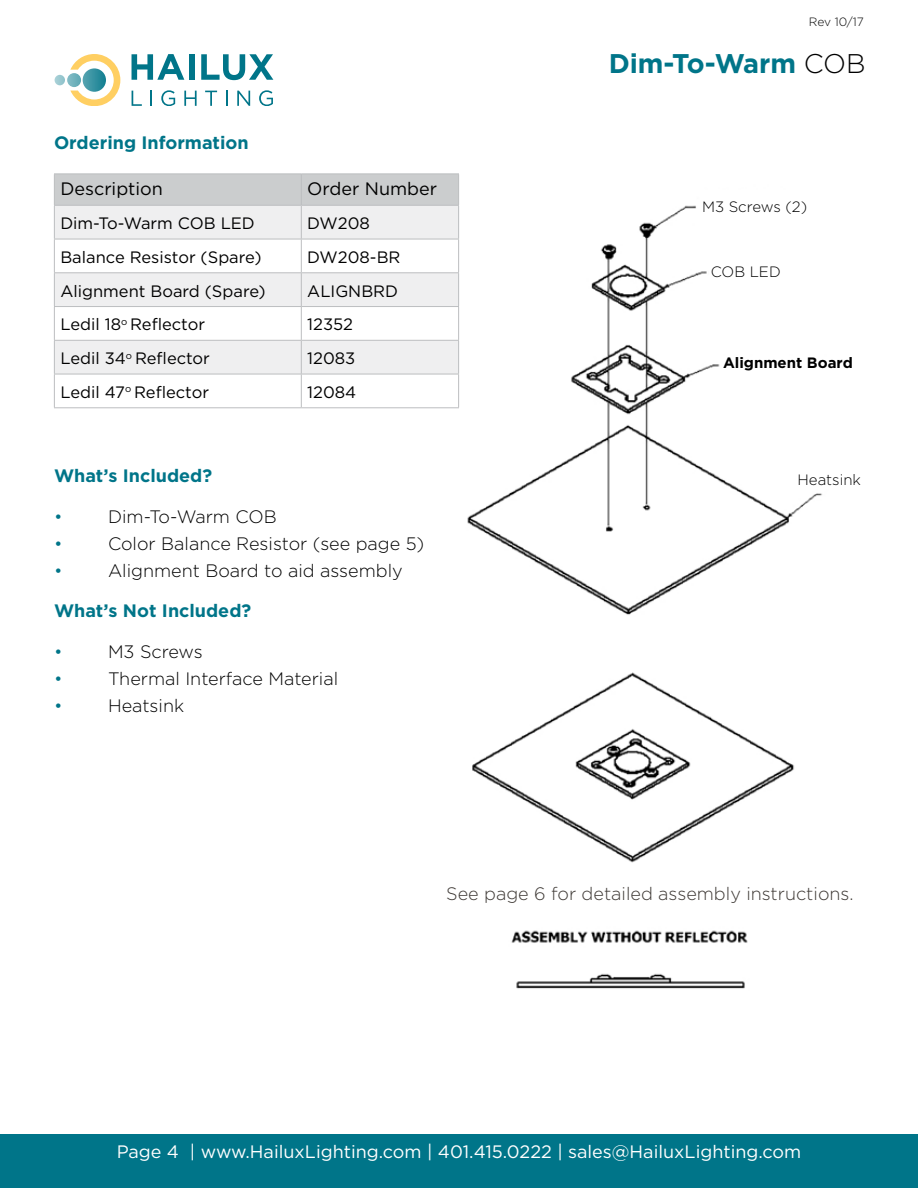
<style>
.page{position:relative;width:918px;height:1188px;background:#fff}
.page>*{position:absolute;margin:0;border:0;box-sizing:border-box;transform-origin:0 0}
.t1{font:700 27px "Gotham HTF";color:#007589}
.t2{font:300 18px "Gotham HTF";color:#000}
.t3{font:18px "Gotham HTF";color:#fff}
.t4{font:700 18px "Gotham HTF";color:#007589}
.t5{font:300 18px "Gotham HTF";color:#3d3834}
.t6{font:18px "Gotham HTF";color:#000}
.t7{font:300 18px "Gotham HTF";color:#007589}
.t8{font:16.5px "Gotham HTF";color:#000}
.t9{font:300 15px "Gotham HTF";color:#000}
.t10{font:700 15px "Gotham HTF";color:#000}
.t11{font:300 12px "Gotham HTF";letter-spacing:-.005em;color:#000}
.s1{font-weight:300;color:#000}
</style>
<div class="page">
<div style="left:0;top:1134px;width:918px;height:54px;background:#007589"></div>
<svg style="left:132px;top:54px;width:52px;height:26px"></svg>
<div style="left:189px;top:54px;width:6px;height:26px;background:#007589"></div>
<svg style="left:201px;top:54px;width:72px;height:26px"></svg>
<svg style="left:132px;top:91px;width:10px;height:15px"></svg>
<svg style="left:150px;top:91px;width:2px;height:15px"></svg>
<svg style="left:161px;top:90px;width:14px;height:16px"></svg>
<svg style="left:184px;top:91px;width:13px;height:15px"></svg>
<svg style="left:205px;top:91px;width:12px;height:15px"></svg>
<svg style="left:226px;top:91px;width:2px;height:15px"></svg>
<svg style="left:237px;top:91px;width:13px;height:15px"></svg>
<svg style="left:259px;top:90px;width:14px;height:16px"></svg>
<svg style="left:55px;top:54px;width:65px;height:52px"></svg>
<div style="left:55px;top:175px;width:403px;height:30px;background:#cbcdce"></div>
<svg style="left:55px;top:206px;width:403px;height:168px;fill:#efeff0"></svg>
<hr style="left:54px;top:239px;width:247px;height:1px;background:#bcbec0">
<hr style="left:301px;top:239px;width:158px;height:1px;background:#bcbec0">
<hr style="left:54px;top:272px;width:247px;height:1px;background:#bcbec0">
<hr style="left:301px;top:272px;width:158px;height:1px;background:#bcbec0">
<hr style="left:54px;top:306px;width:247px;height:1px;background:#bcbec0">
<hr style="left:301px;top:306px;width:158px;height:1px;background:#bcbec0">
<hr style="left:54px;top:340px;width:247px;height:1px;background:#bcbec0">
<hr style="left:301px;top:340px;width:158px;height:1px;background:#bcbec0">
<hr style="left:54px;top:374px;width:247px;height:1px;background:#bcbec0">
<hr style="left:301px;top:374px;width:158px;height:1px;background:#bcbec0">
<hr style="left:54px;top:407px;width:247px;height:1px;background:#bcbec0">
<hr style="left:301px;top:407px;width:158px;height:1px;background:#bcbec0">
<hr style="left:54px;top:206px;width:1px;height:33px;background:#bcbec0">
<hr style="left:301px;top:206px;width:1px;height:33px;background:#bcbec0">
<hr style="left:458px;top:206px;width:1px;height:33px;background:#bcbec0">
<hr style="left:54px;top:239px;width:1px;height:33px;background:#bcbec0">
<hr style="left:301px;top:239px;width:1px;height:33px;background:#bcbec0">
<hr style="left:458px;top:239px;width:1px;height:33px;background:#bcbec0">
<hr style="left:54px;top:273px;width:1px;height:33px;background:#bcbec0">
<hr style="left:301px;top:273px;width:1px;height:33px;background:#bcbec0">
<hr style="left:458px;top:273px;width:1px;height:33px;background:#bcbec0">
<hr style="left:54px;top:307px;width:1px;height:33px;background:#bcbec0">
<hr style="left:301px;top:307px;width:1px;height:33px;background:#bcbec0">
<hr style="left:458px;top:307px;width:1px;height:33px;background:#bcbec0">
<hr style="left:54px;top:341px;width:1px;height:33px;background:#bcbec0">
<hr style="left:301px;top:341px;width:1px;height:33px;background:#bcbec0">
<hr style="left:458px;top:341px;width:1px;height:33px;background:#bcbec0">
<hr style="left:54px;top:374px;width:1px;height:33px;background:#bcbec0">
<hr style="left:301px;top:374px;width:1px;height:33px;background:#bcbec0">
<hr style="left:458px;top:374px;width:1px;height:33px;background:#bcbec0">
<hr style="left:54px;top:174px;width:247px;height:1px;background:#bcbec0">
<hr style="left:54px;top:174px;width:1px;height:31px;background:#bcbec0">
<hr style="left:301px;top:174px;width:158px;height:1px;background:#bcbec0">
<hr style="left:301px;top:174px;width:1px;height:31px;background:#bcbec0">
<hr style="left:458px;top:174px;width:1px;height:31px;background:#bcbec0">
<hr style="left:54px;top:205px;width:247px;height:1px;background:#bcbec0">
<hr style="left:301px;top:205px;width:158px;height:1px;background:#bcbec0">
<img style="left:467px;top:205px;width:355px;height:784px">
<p class="t11" style="left:809px;top:15px;width:57px">Rev 10/17</p>
<p class="t4" style="left:54px;top:132px;width:196px">Ordering Information</p>
<p class="t6" style="left:60px;top:179px;width:104px">Description</p>
<p class="t6" style="left:307px;top:179px;width:131px">Order Number</p>
<p class="t8" style="left:60px;top:214px;width:196px">Dim-To-Warm COB LED</p>
<p class="t8" style="left:307px;top:214px;width:64px">DW208</p>
<p class="t8" style="left:60px;top:248px;width:203px">Balance Resistor (Spare)</p>
<p class="t8" style="left:307px;top:248px;width:95px">DW208-BR</p>
<p class="t8" style="left:60px;top:282px;width:207px">Alignment Board (Spare)</p>
<p class="t8" style="left:307px;top:282px;width:92px">ALIGNBRD</p>
<p class="t8" style="left:60px;top:315px;width:146px">Ledil 18<sup>o</sup> Reflector</p>
<p class="t8" style="left:307px;top:315px;width:47px">12352</p>
<p class="t8" style="left:60px;top:349px;width:151px">Ledil 34<sup>o</sup> Reflector</p>
<p class="t8" style="left:307px;top:349px;width:50px">12083</p>
<p class="t8" style="left:60px;top:383px;width:150px">Ledil 47<sup>o</sup> Reflector</p>
<p class="t8" style="left:307px;top:383px;width:51px">12084</p>
<p class="t4" style="left:54px;top:465px;width:160px">What’s Included?</p>
<p class="t7" style="left:54px;top:507px;width:10px">•</p>
<p class="t2" style="left:108px;top:507px;width:170px">Dim-To-Warm COB</p>
<p class="t7" style="left:54px;top:534px;width:10px">•</p>
<p class="t2" style="left:108px;top:534px;width:318px">Color Balance Resistor (see page 5)</p>
<p class="t7" style="left:54px;top:561px;width:10px">•</p>
<p class="t2" style="left:108px;top:561px;width:296px">Alignment Board to aid assembly</p>
<p class="t4" style="left:54px;top:601px;width:199px">What’s Not Included?</p>
<p class="t7" style="left:54px;top:642px;width:10px">•</p>
<p class="t2" style="left:108px;top:642px;width:96px">M3 Screws</p>
<p class="t7" style="left:54px;top:669px;width:10px">•</p>
<p class="t2" style="left:108px;top:669px;width:232px">Thermal Interface Material</p>
<p class="t7" style="left:54px;top:696px;width:10px">•</p>
<p class="t2" style="left:108px;top:696px;width:78px">Heatsink</p>
<h1 class="t1" style="left:609px;top:48px;width:258px">Dim-To-Warm <span class="s1">COB</span></h1>
<p class="t9" style="left:702px;top:198px;width:107px">M3 Screws (2)</p>
<p class="t9" style="left:711px;top:264px;width:71px">COB LED</p>
<p class="t10" style="left:723px;top:354px;width:131px">Alignment Board</p>
<p class="t9" style="left:798px;top:472px;width:65px">Heatsink</p>
<p class="t5" style="left:446px;top:884px;width:409px">See page 6 for detailed assembly instructions.</p>
<p class="t3" style="left:117px;top:1141px;width:686px">Page 4 | www.HailuxLighting.com | 401.415.0222 | sales@HailuxLighting.com</p>
</div>
